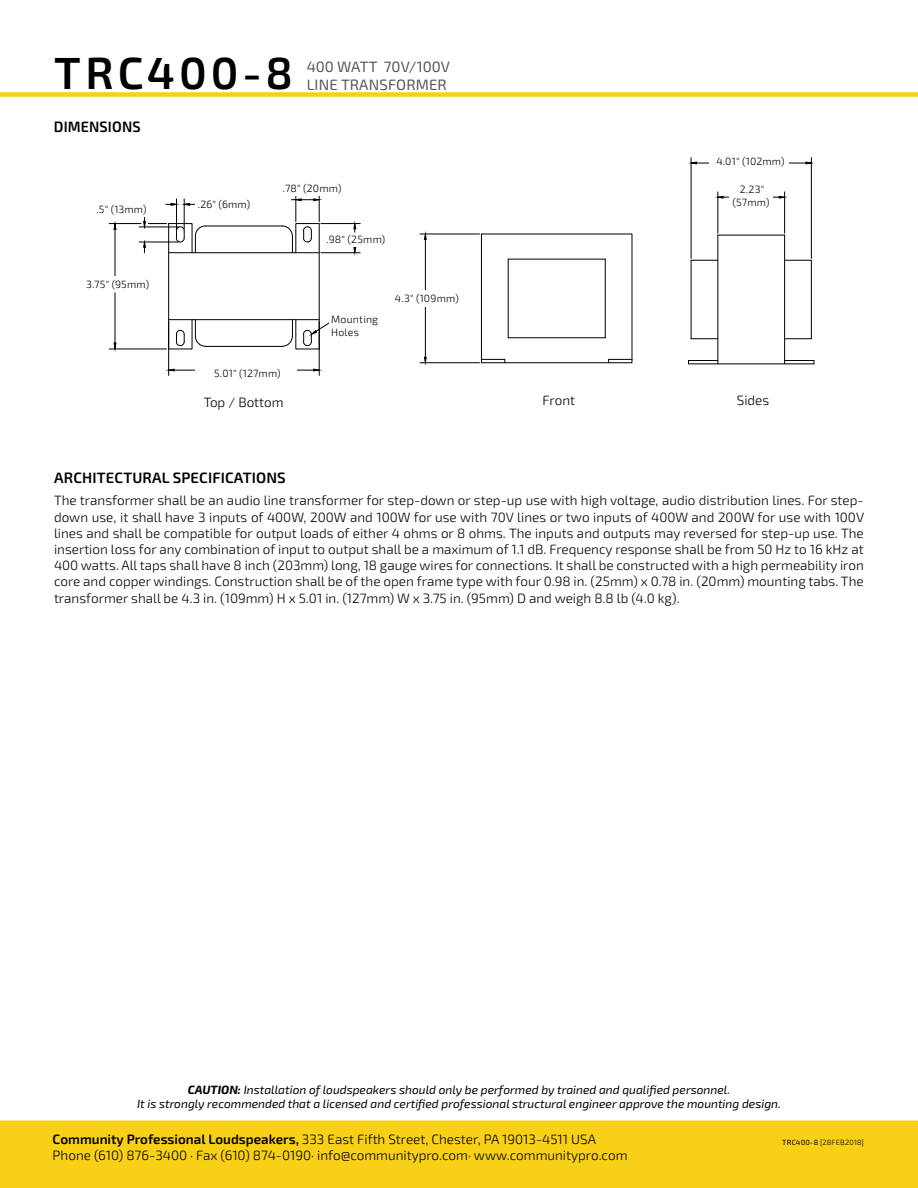
<style>
.page{position:relative;width:918px;height:1188px;background:#fff}
.page>*{position:absolute;margin:0;border:0;box-sizing:border-box;transform-origin:0 0}
.Model__-spec{font:600 45px "Exo 2.0";letter-spacing:.09em;color:#000}
.Product_description{font:15px "Exo 2.0";letter-spacing:.01em;color:#55585b}
.Heading-10pt{font:600 15px "Exo 2.0";letter-spacing:.01em;color:#000}
.Heading-10_pt__narro{font:600 15px "Exo 2.0";letter-spacing:.01em;color:#000;scale:.96 1}
.body_text_9_pt{font:300 13.5px/16.2px "Exo 2.0";color:#000}
.body_text{font:300 13.5px "Exo 2.0";color:#000}
.t1{font:italic 12px/14.4px "Exo 2.0";color:#000;text-align:center}
.dims_callouts{font:300 10.5px "Exo 2.0";letter-spacing:.02em;color:#000}
.Dims_callouts-L{font:300 10.5px "Exo 2.0";letter-spacing:.02em;color:#000}
.Table_text_-descript{font:300 7.5px "Exo 2.0";letter-spacing:.025em;color:#000}
.s1{font-weight:700}
.s2{font-weight:600}
.s3{font-weight:400}
</style>
<div class="page">
<div style="left:0;top:1120px;width:918px;height:68px;background:#f7d017"></div>
<div style="left:0;top:92px;width:918px;height:5px;background:#f7d017"></div>
<svg style="left:108px;top:157px;width:707px;height:219px"></svg>
<div style="left:195px;top:364px;width:102px;height:18px;background:#fff"></div>
<div style="left:71px;top:277px;width:91px;height:15px;background:#fff"></div>
<div style="left:381px;top:290px;width:91px;height:16px;background:#fff"></div>
<div style="left:196px;top:196px;width:57px;height:17px;background:#fff"></div>
<div style="left:329px;top:310px;width:83px;height:32px;background:#fff"></div>
<div style="left:93px;top:202px;width:57px;height:14px;background:#fff"></div>
<div style="left:710px;top:153px;width:79px;height:18px;background:#fff"></div>
<div style="left:131px;top:229px;width:24px;height:11px;background:#fff"></div>
<div style="left:266px;top:196px;width:24px;height:10px;background:#fff"></div>
<div style="left:280px;top:181px;width:64px;height:15px;background:#fff"></div>
<div style="left:326px;top:233px;width:60px;height:13px;background:#fff"></div>
<div style="left:118px;top:354px;width:30px;height:32px;background:#fff"></div>
<div style="left:334px;top:352px;width:30px;height:33px;background:#fff"></div>
<svg style="left:621px;top:209px;width:34px;height:34px"></svg>
<svg style="left:608px;top:358px;width:47px;height:18px"></svg>
<div style="left:729px;top:181px;width:44px;height:30px;background:#fff"></div>
<p class="Model__-spec" style="left:54px;top:46px;width:240px">TRC400-8</p>
<p class="Heading-10_pt__narro" style="left:54px;top:117px;width:92px">DIMENSIONS</p>
<p class="Product_description" style="left:307px;top:58px;width:145px">400 WATT 70V/100V</p>
<p class="Product_description" style="left:307px;top:76px;width:142px">LINE TRANSFORMER</p>
<p class="dims_callouts" style="left:96px;top:203px;width:52px">.5" (13mm)</p>
<p class="dims_callouts" style="left:86px;top:278px;width:64px">3.75" (95mm)</p>
<p class="Dims_callouts-L" style="left:198px;top:198px;width:54px">.26" (6mm)</p>
<p class="dims_callouts" style="left:283px;top:182px;width:60px">.78" (20mm)</p>
<p class="dims_callouts" style="left:326px;top:234px;width:61px">.98" (25mm)</p>
<p class="dims_callouts" style="left:214px;top:367px;width:68px">5.01" (127mm)</p>
<p class="Dims_callouts-L" style="left:331px;top:314px;width:48px">Mounting</p>
<p class="Dims_callouts-L" style="left:331px;top:326px;width:29px">Holes</p>
<p class="dims_callouts" style="left:395px;top:292px;width:65px">4.3" (109mm)</p>
<p class="dims_callouts" style="left:716px;top:156px;width:70px">4.01" (102mm)</p>
<p class="dims_callouts" style="left:740px;top:184px;width:26px">2.23"</p>
<p class="dims_callouts" style="left:732px;top:196px;width:38px">(57mm)</p>
<p class="body_text" style="left:204px;top:394px;width:81px">Top / Bottom</p>
<p class="body_text" style="left:543px;top:393px;width:34px">Front</p>
<p class="body_text" style="left:737px;top:393px;width:34px">Sides</p>
<p class="Heading-10pt" style="left:54px;top:469px;width:233px">ARCHITECTURAL SPECIFICATIONS</p>
<p class="body_text_9_pt" style="left:54px;top:493px;width:812px;text-align:justify">The transformer shall be an audio line transformer for step-down or step-up use with high voltage, audio distribution lines. For step&shy;down use, it shall have 3 inputs of 400W, 200W and 100W for use with 70V lines or two inputs of 400W and 200W for use with 100V lines and shall be compatible for output loads of either 4 ohms or 8 ohms. The inputs and outputs may reversed for step-up use. The insertion loss for any combination of input to output shall be a maximum of 1.1 dB. Frequency response shall be from 50 Hz to 16 kHz at 400 watts. All taps shall have 8 inch (203mm) long, 18 gauge wires for connections. It shall be constructed with a high permeability iron core and copper windings. Construction shall be of the open frame type with four 0.98 in. (25mm) x 0.78 in. (20mm) mounting tabs. The transformer shall be 4.3 in. (109mm) H x 5.01 in. (127mm) W x 3.75 in. (95mm) D and weigh 8.8 lb (4.0 kg).</p>
<p class="t1" style="left:137px;top:1082px;width:645px"><span class="s1">CAUTION:</span> Installation of loudspeakers should only be performed by trained and qualified personnel.<br>It is strongly recommended that a licensed and certified professional structural engineer approve the mounting design.</p>
<p class="body_text_9_pt" style="left:53px;top:1131px;width:576px"><span class="s2">Community Professional Loudspeakers,</span> 333 East Fifth Street, Chester, PA 19013-4511 USA<br>Phone (610) 876-3400 · Fax (610) 874-0190· info@communitypro.com· www.communitypro.com</p>
<p class="Table_text_-descript" style="left:782px;top:1138px;width:83px"><span class="s3">TRC400-8</span> [28FEB2018]</p>
</div>
